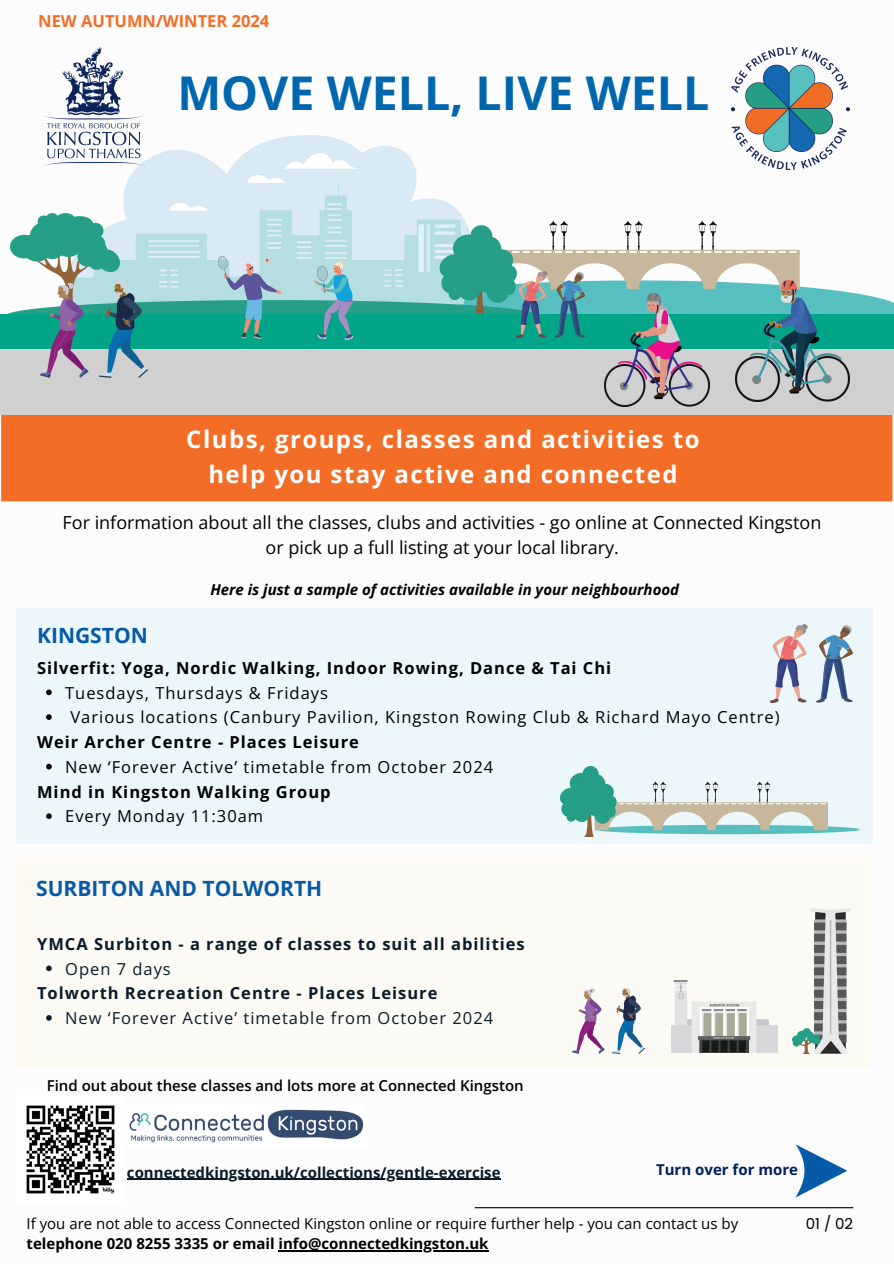
<style>
.page{position:relative;width:894px;height:1264px;background:#fff}
.page>*{position:absolute;margin:0;border:0;box-sizing:border-box;transform-origin:0 0}
.t1{font:700 46.5px "Open Sans";color:#0066ae}
.t2{font:700 24px/34.8px "Open Sans";letter-spacing:.06em;color:#fff;text-align:center}
.t3{font:700 21px "Open Sans";color:#075aa7}
.t4{font:18px/24.8px "Open Sans";color:#000;text-align:center}
.t5{font:16.5px "Open Sans";letter-spacing:.06em;color:#000}
.t6{font:700 16.5px "Open Sans";letter-spacing:.06em;color:#000}
.t7{font:700 16.5px "Open Sans";letter-spacing:.06em;color:#091b28}
.t8{font:16.5px "Open Sans";letter-spacing:.06em;color:#091b28}
.t9{font:700 16.5px "Open Sans";color:#f36d26}
.t10{font:15px/20.2px "Open Sans";color:#000}
.t11{font:italic 700 15px "Open Sans";color:#000}
.t12{font:600 15px "Open Sans";color:#000}
.t13{font:700 15px "Open Sans";color:#091b28}
.t14{font:700 15px "Open Sans";color:#001f5c}
.t15{font:15px "Poppins";color:#000}
.s1{font-weight:700}
</style>
<div class="page">
<hr style="left:474px;top:1207px;width:379px;height:1px;background:#000">
<img style="left:7px;top:135px;width:886px;height:179px">
<img style="left:42px;top:47px;width:103px;height:119px">
<img style="left:730px;top:47px;width:119px;height:123px">
<svg style="left:795px;top:1144px;width:52px;height:53px"></svg>
<div style="left:0;top:414px;width:893px;height:88px;background:#f36d26"></div>
<img style="left:26px;top:1105px;width:89px;height:89px">
<img style="left:129px;top:1109px;width:235px;height:34px">
<hr style="left:127px;top:1178px;width:373px;height:1px;background:#091b28">
<div style="left:17px;top:608px;width:855px;height:235px;background:#ebf7fb"></div>
<img style="left:561px;top:766px;width:298px;height:70px">
<img style="left:770px;top:624px;width:82px;height:79px">
<div style="left:17px;top:858px;width:852px;height:208px;background:#fcfaf4"></div>
<img style="left:572px;top:988px;width:72px;height:65px">
<img style="left:671px;top:980px;width:106px;height:72px">
<img style="left:792px;top:908px;width:58px;height:145px">
<div style="left:0;top:314px;width:893px;height:36px;background:#00a486"></div>
<div style="left:0;top:349px;width:893px;height:65px;background:#d0d0d0"></div>
<img style="left:41px;top:282px;width:106px;height:96px">
<img style="left:735px;top:280px;width:114px;height:122px">
<img style="left:604px;top:293px;width:105px;height:113px">
<img style="left:218px;top:256px;width:134px;height:83px">
<img style="left:516px;top:271px;width:68px;height:66px">
<svg style="left:46px;top:689px;width:6px;height:6px"></svg>
<svg style="left:46px;top:714px;width:6px;height:6px"></svg>
<svg style="left:46px;top:763px;width:6px;height:6px"></svg>
<svg style="left:46px;top:813px;width:6px;height:6px"></svg>
<hr style="left:278px;top:1250px;width:210px;height:1px;background:#000">
<svg style="left:46px;top:965px;width:6px;height:6px"></svg>
<svg style="left:46px;top:1015px;width:6px;height:5px"></svg>
<p class="t9" style="left:38px;top:9px;width:232px">NEW AUTUMN/WINTER 2024</p>
<h5 class="t1" style="left:177px;top:60px;width:533px">MOVE WELL, LIVE WELL</h5>
<p class="t2" style="left:186px;top:421px;width:514px">Clubs, groups, classes and activities to help you stay active and connected</p>
<p class="t4" style="left:63px;top:509px;width:760px">For information about all the classes, clubs and activities - go online at Connected Kingston or pick up a full listing at your local library.</p>
<h3 class="t11" style="left:210px;top:579px;width:470px">Here is just a sample of activities available in your neighbourhood</h3>
<h5 class="t3" style="left:37px;top:621px;width:112px">KINGSTON</h5>
<p class="t6" style="left:37px;top:656px;width:575px">Silverfit: Yoga, Nordic Walking, Indoor Rowing, Dance &amp; Tai Chi</p>
<h5 class="t5" style="left:65px;top:681px;width:264px">Tuesdays, Thursdays &amp; Fridays</h5>
<p class="t5" style="left:70px;top:705px;width:710px">Various locations (Canbury Pavilion, Kingston Rowing Club &amp; Richard Mayo Centre)</p>
<p class="t6" style="left:37px;top:730px;width:323px">Weir Archer Centre - Places Leisure</p>
<p class="t5" style="left:65px;top:755px;width:429px">New ‘Forever Active’ timetable from October 2024</p>
<p class="t6" style="left:37px;top:780px;width:295px">Mind in Kingston Walking Group</p>
<p class="t5" style="left:65px;top:804px;width:199px">Every Monday 11:30am</p>
<p class="t3" style="left:36px;top:873px;width:288px">SURBITON AND TOLWORTH</p>
<p class="t7" style="left:37px;top:932px;width:489px">YMCA Surbiton - a range of classes to suit all abilities</p>
<p class="t8" style="left:65px;top:956px;width:107px">Open 7 days</p>
<p class="t7" style="left:37px;top:981px;width:401px">Tolworth Recreation Centre - Places Leisure</p>
<p class="t8" style="left:65px;top:1006px;width:429px">New ‘Forever Active’ timetable from October 2024</p>
<p class="t12" style="left:47px;top:1074px;width:478px">Find out about these classes and lots more at Connected Kingston</p>
<p class="t13" style="left:127px;top:1161px;width:375px">connectedkingston.uk/collections/gentle-exercise</p>
<h1 class="t14" style="left:656px;top:1158px;width:143px">Turn over for more</h1>
<p class="t10" style="left:27px;top:1212px;width:712px">If you are not able to access Connected Kingston online or require further help - you can contact us by <span class="s1">telephone 020 8255 3335 or email info@connectedkingston.uk</span></p>
<h5 class="t15" style="left:805px;top:1213px;width:49px">01 / 02</h5>
</div>
